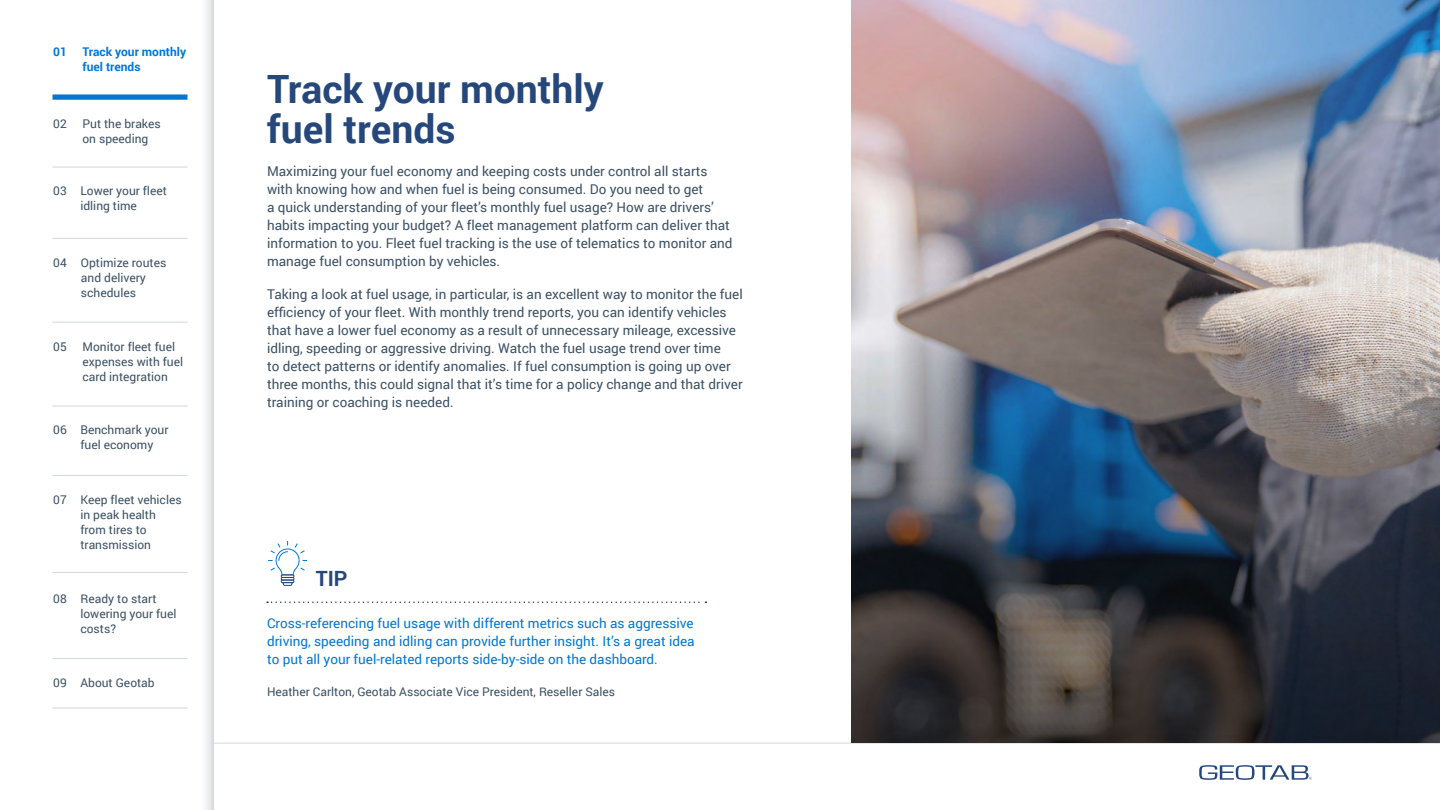
<style>
.page{position:relative;width:1440px;height:810px;background:#fff}
.page>*{position:absolute;margin:0;border:0;box-sizing:border-box;transform-origin:0 0}
.TOC_Capter_Prefix{font:700 39px/40.5px "Roboto";color:#25477b}
.P_-_Tips_Title{font:700 21px "Roboto";color:#25477b}
.TOC_Capter_Prefix-2{font:13.5px/18px "Roboto";color:#3c5164}
.P_-_Body{font:13.5px/18px "Roboto";color:#0078d3;text-align:justify}
.P_-_Side_Menu{font:12px/15px "Roboto";color:#3c5164}
.P_-_Body-2{font:12px "Roboto";color:#3c5164}
.P_-_Side_Menu-2{font:700 12px/15px "Roboto";color:#0078d3}
</style>
<div class="page">
<hr style="left:214px;top:743px;width:1226px;height:1px;background:#d1d6dd">
<svg style="left:1199px;top:765px;width:113px;height:15px"></svg>
<img style="left:852px;top:0;width:588px;height:342px">
<svg style="left:852px;top:342px;width:588px;height:401px;background:#474c56"></svg>
<svg style="left:206px;top:0;width:8px;height:810px"></svg>
<hr style="left:52px;top:167px;width:136px;height:1px;background:#d1d6dd">
<div style="left:52px;top:94px;width:136px;height:6px;background:#0078d3"></div>
<hr style="left:52px;top:238px;width:136px;height:1px;background:#d1d6dd">
<hr style="left:52px;top:322px;width:136px;height:1px;background:#d1d6dd">
<hr style="left:52px;top:406px;width:136px;height:1px;background:#d1d6dd">
<hr style="left:52px;top:475px;width:136px;height:1px;background:#d1d6dd">
<hr style="left:52px;top:658px;width:136px;height:1px;background:#d1d6dd">
<hr style="left:52px;top:708px;width:136px;height:1px;background:#d1d6dd">
<hr style="left:52px;top:572px;width:136px;height:1px;background:#d1d6dd">
<svg style="left:267px;top:602px;width:439px;height:1px"></svg>
<svg style="left:268px;top:541px;width:39px;height:45px"></svg>
<p class="P_-_Side_Menu-2" style="left:53px;top:44px;width:15px">01</p>
<p class="P_-_Side_Menu-2" style="left:82px;top:44px;width:105px">Track your monthly fuel trends</p>
<p class="P_-_Side_Menu" style="left:53px;top:116px;width:15px">02</p>
<p class="P_-_Side_Menu" style="left:83px;top:116px;width:80px">Put the brakes on speeding</p>
<p class="P_-_Side_Menu" style="left:53px;top:183px;width:15px">03</p>
<p class="P_-_Side_Menu" style="left:80px;top:183px;width:88px">Lower your fleet idling time</p>
<p class="P_-_Side_Menu" style="left:53px;top:254px;width:15px">04</p>
<p class="P_-_Side_Menu" style="left:81px;top:254px;width:87px">Optimize routes and delivery schedules</p>
<p class="P_-_Side_Menu" style="left:53px;top:338px;width:15px">05</p>
<p class="P_-_Side_Menu" style="left:83px;top:338px;width:102px">Monitor fleet fuel expenses with fuel card integration</p>
<p class="P_-_Side_Menu" style="left:53px;top:422px;width:15px">06</p>
<p class="P_-_Side_Menu" style="left:80px;top:422px;width:90px">Benchmark your fuel economy</p>
<p class="P_-_Side_Menu" style="left:53px;top:492px;width:15px">07</p>
<p class="P_-_Side_Menu" style="left:80px;top:492px;width:103px">Keep fleet vehicles in peak health from tires to transmission</p>
<p class="P_-_Side_Menu" style="left:53px;top:591px;width:15px">08</p>
<p class="P_-_Side_Menu" style="left:80px;top:591px;width:98px">Ready to start lowering your fuel costs?</p>
<p class="P_-_Side_Menu" style="left:53px;top:675px;width:15px">09</p>
<p class="P_-_Side_Menu" style="left:80px;top:675px;width:76px">About Geotab</p>
<p class="TOC_Capter_Prefix" style="left:267px;top:67px;width:338px">Track your monthly fuel trends</p>
<p class="TOC_Capter_Prefix-2" style="left:267px;top:162px;width:467px">Maximizing your fuel economy and keeping costs under control all starts with knowing how and when fuel is being consumed. Do you need to get<br>a quick understanding of your fleet’s monthly fuel usage? How are drivers’ habits impacting your budget? A fleet management platform can deliver that information to you. Fleet fuel tracking is the use of telematics to monitor and manage fuel consumption by vehicles.</p>
<p class="TOC_Capter_Prefix-2" style="left:267px;top:285px;width:477px">Taking a look at fuel usage, in particular, is an excellent way to monitor the fuel efficiency of your fleet. With monthly trend reports, you can identify vehicles that have a lower fuel economy as a result of unnecessary mileage, excessive idling, speeding or aggressive driving. Watch the fuel usage trend over time<br>to detect patterns or identify anomalies. If fuel consumption is going up over three months, this could signal that it’s time for a policy change and that driver training or coaching is needed.</p>
<p class="P_-_Tips_Title" style="left:316px;top:563px;width:33px">TIP</p>
<p class="P_-_Body" style="left:267px;top:614px;width:429px">Cross-referencing fuel usage with different metrics such as aggressive driving, speeding and idling can provide further insight. It’s a great idea to put all your fuel-related reports side-by-side on the dashboard.</p>
<p class="P_-_Body-2" style="left:267px;top:683px;width:350px">Heather Carlton, Geotab Associate Vice President, Reseller Sales</p>
</div>
